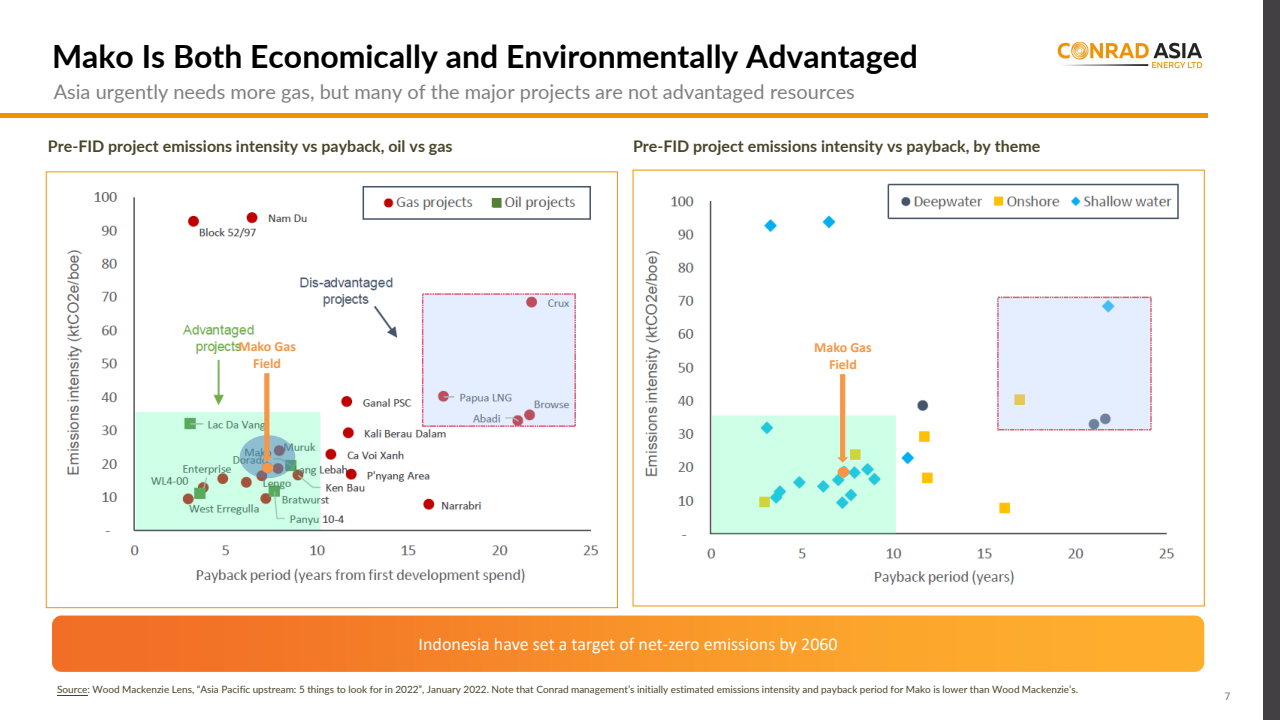
<style>
.page{position:relative;width:1280px;height:720px;background:#fff}
.page>*{position:absolute;margin:0;border:0;box-sizing:border-box;transform-origin:0 0}
.t1{font:700 32px "Lato";color:#000}
.t2{font:20px "Lato";color:#7f7f7f}
.t3{font:18px "Calibri";color:#fff}
.t4{font:700 16px "Lato";color:#4a452a}
.t5{font:700 14px/16.8px "Calibri";color:#f79646;text-align:center}
.t6{font:12px "Calibri";color:#7f7f7f}
.t7{font:10px "Lato";color:#4a452a}
</style>
<div class="page">
<hr style="left:0;top:113px;width:1207px;height:4px;background:#f19200">
<img style="left:1057px;top:42px;width:146px;height:27px">
<div style="left:1264px;top:0;width:16px;height:720px;background:#424043"></div>
<hr style="left:57px;top:695px;width:31px;height:1px;background:#4a452a">
<svg style="left:52px;top:616px;width:1152px;height:56px;background:#f8902a"></svg>
<img style="left:645px;top:183px;width:534px;height:402px">
<img style="left:66px;top:186px;width:533px;height:397px">
<div style="left:240px;top:435px;width:55px;height:43px;background:#4f81bd;border-radius:50%;opacity:.5"></div>
<svg style="left:262px;top:374px;width:10px;height:87px"></svg>
<div style="left:263px;top:464px;width:9px;height:8px;background:#f79646;border-radius:50%"></div>
<div style="left:262px;top:463px;width:11px;height:10px;border:2px solid #f79646;border-radius:50%"></div>
<svg style="left:838px;top:374px;width:9px;height:88px"></svg>
<div style="left:839px;top:468px;width:9px;height:8px;background:#f79646;border-radius:50%"></div>
<div style="left:838px;top:467px;width:11px;height:10px;border:2px solid #f79646;border-radius:50%"></div>
<h2 class="t1" style="left:52px;top:32px;width:867px">Mako Is Both Economically and Environmentally Advantaged</h2>
<p class="t2" style="left:54px;top:77px;width:803px">Asia urgently needs more gas, but many of the major projects are not advantaged resources</p>
<p class="t4" style="left:48px;top:134px;width:406px">Pre-FID project emissions intensity vs payback, oil vs gas</p>
<p class="t4" style="left:633px;top:134px;width:409px">Pre-FID project emissions intensity vs payback, by theme</p>
<p class="t5" style="left:238px;top:338px;width:59px">Mako Gas<br>Field</p>
<p class="t5" style="left:814px;top:339px;width:59px">Mako Gas<br>Field</p>
<p class="t3" style="left:419px;top:631px;width:421px">Indonesia have set a target of net-zero emissions by 2060</p>
<p class="t7" style="left:57px;top:682px;width:1022px">Source: Wood Mackenzie Lens, “Asia Pacific upstream: 5 things to look for in 2022”, January 2022. Note that Conrad management’s initially estimated emissions intensity and payback period for Mako is lower than Wood Mackenzie’s.</p>
<p class="t6" style="left:1224px;top:688px;width:8px">7</p>
</div>
